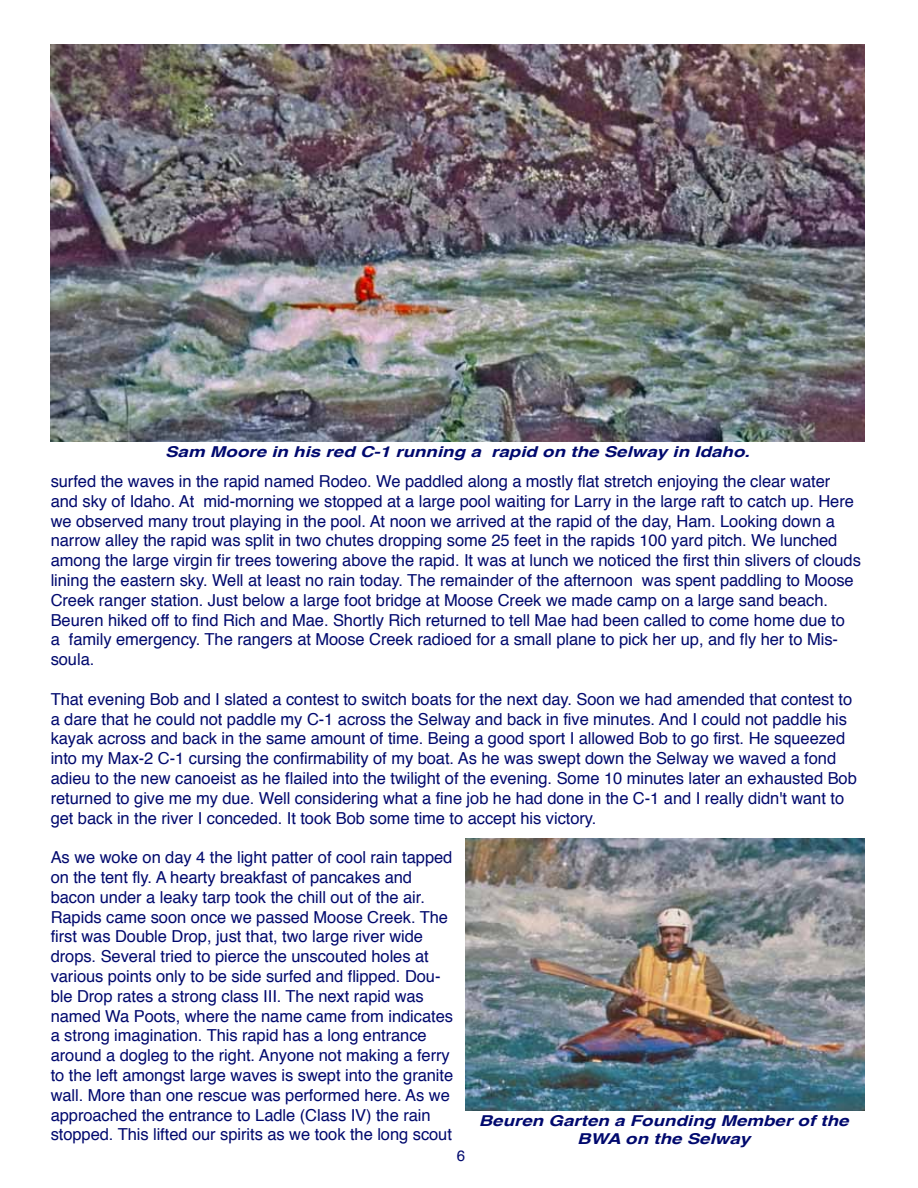
<style>
.page{position:relative;width:918px;height:1188px;background:#fff}
.page>*{position:absolute;margin:0;border:0;box-sizing:border-box;transform-origin:0 0}
.t1{font:16.5px/19.8px "Helvetica";letter-spacing:-.005em;color:#00096e}
.t2{font:italic 700 15px/18px "Helvetica";color:#00096e;text-align:center;scale:1.25 1}
.t3{font:15px "Helvetica";color:#00096e}
</style>
<div class="page">
<img style="left:51px;top:44px;width:814px;height:397px">
<img style="left:466px;top:839px;width:399px;height:272px">
<p class="t2" style="left:165px;top:443px;width:469px">Sam Moore in his red C-1 running a rapid on the Selway in Idaho.</p>
<p class="t1" style="left:51px;top:472px;width:812px">surfed the waves in the rapid named Rodeo. We paddled along a mostly flat stretch enjoying the clear water and sky of Idaho. At mid-morning we stopped at a large pool waiting for Larry in the large raft to catch up. Here we observed many trout playing in the pool. At noon we arrived at the rapid of the day, Ham. Looking down a narrow alley the rapid was split in two chutes dropping some 25 feet in the rapids 100 yard pitch. We lunched among the large virgin fir trees towering above the rapid. It was at lunch we noticed the first thin slivers of clouds lining the eastern sky. Well at least no rain today. The remainder of the afternoon was spent paddling to Moose Creek ranger station. Just below a large foot bridge at Moose Creek we made camp on a large sand beach.<br>Beuren hiked off to find Rich and Mae. Shortly Rich returned to tell Mae had been called to come home due to<br>a family emergency. The rangers at Moose Creek radioed for a small plane to pick her up, and fly her to Mis&shy;soula.</p>
<p class="t1" style="left:51px;top:690px;width:808px">That evening Bob and I slated a contest to switch boats for the next day. Soon we had amended that contest to a dare that he could not paddle my C-1 across the Selway and back in five minutes. And I could not paddle his kayak across and back in the same amount of time. Being a good sport I allowed Bob to go first. He squeezed into my Max-2 C-1 cursing the confirmability of my boat. As he was swept down the Selway we waved a fond adieu to the new canoeist as he flailed into the twilight of the evening. Some 10 minutes later an exhausted Bob returned to give me my due. Well considering what a fine job he had done in the C-1 and I really didn't want to get back in the river I conceded. It took Bob some time to accept his victory.</p>
<p class="t1" style="left:51px;top:848px;width:404px">As we woke on day 4 the light patter of cool rain tapped on the tent fly. A hearty breakfast of pancakes and bacon under a leaky tarp took the chill out of the air.<br>Rapids came soon once we passed Moose Creek. The first was Double Drop, just that, two large river wide drops. Several tried to pierce the unscouted holes at various points only to be side surfed and flipped. Dou&shy;ble Drop rates a strong class III. The next rapid was named Wa Poots, where the name came from indicates a strong imagination. This rapid has a long entrance around a dogleg to the right. Anyone not making a ferry to the left amongst large waves is swept into the granite wall. More than one rescue was performed here. As we approached the entrance to Ladle (Class IV) the rain stopped. This lifted our spirits as we took the long scout</p>
<p class="t2" style="left:479px;top:1112px;width:297px">Beuren Garten a Founding Member of the<br>BWA on the Selway</p>
<p class="t3" style="left:457px;top:1144px;width:10px">6</p>
</div>
